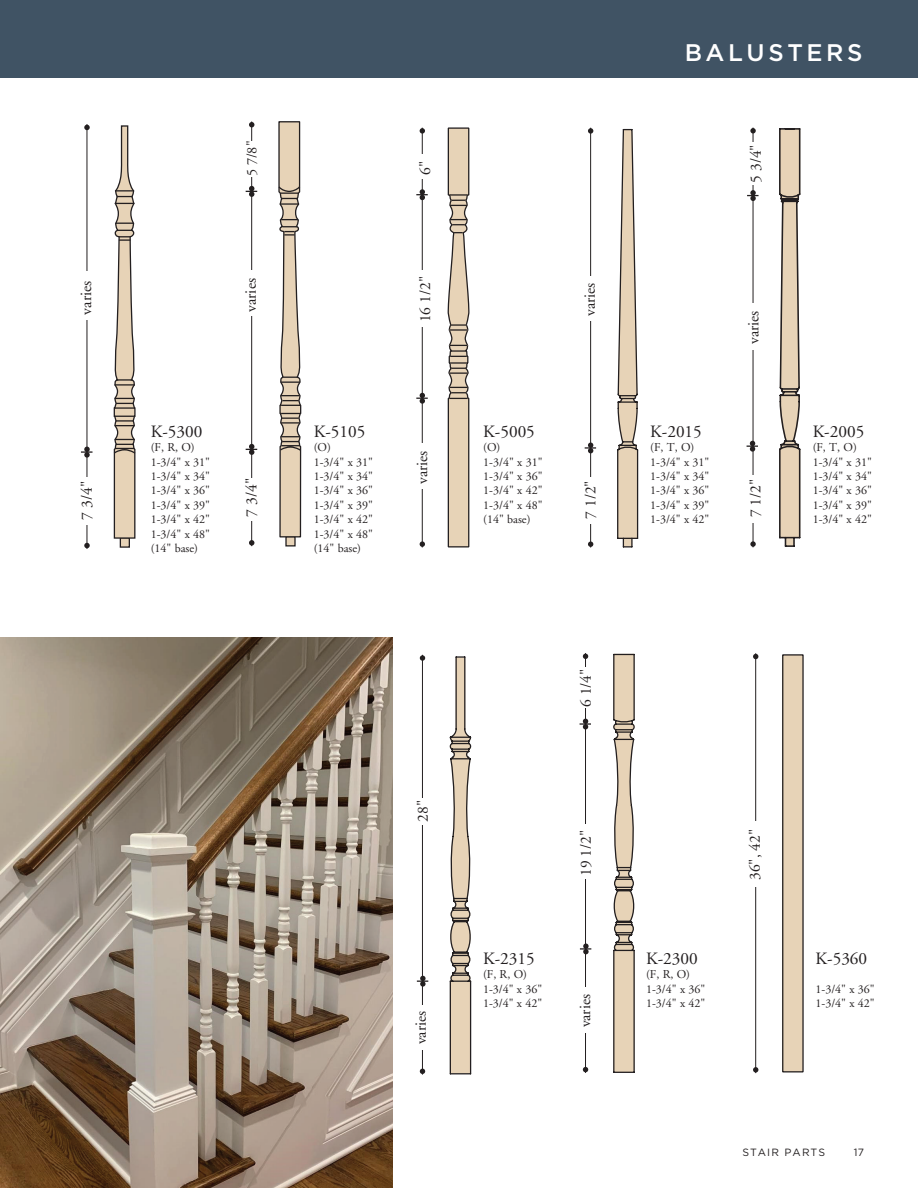
<style>
.page{position:relative;width:918px;height:1188px;background:#fff}
.page>*{position:absolute;margin:0;border:0;box-sizing:border-box;transform-origin:0 0}
.t1{font:500 24px "Gotham";letter-spacing:.15em;color:#fff}
.t2{font:17.25px "Adobe Garamond";color:#231f20}
.t3{font:15.6px "Adobe Garamond";color:#231f20}
.t4{font:15.45px "Adobe Garamond";color:#231f20}
.t5{font:14.4px "Adobe Garamond";color:#231f20}
.t6{font:12px/14.4px "Adobe Garamond";color:#231f20}
.t7{font:10.5px "Gotham";letter-spacing:.1em;color:#231f20}
</style>
<div class="page">
<div style="left:0;top:0;width:918px;height:78px;background:#405364"></div>
<hr style="left:422px;top:128px;width:1px;height:419px;background:#231f20">
<svg style="left:420px;top:541px;width:5px;height:6px"></svg>
<svg style="left:420px;top:128px;width:5px;height:6px"></svg>
<div style="left:403px;top:270px;width:38px;height:57px;background:#fff"></div>
<div style="left:401px;top:444px;width:37px;height:45px;background:#fff"></div>
<svg style="left:417px;top:393px;width:10px;height:11px"></svg>
<div style="left:404px;top:154px;width:37px;height:25px;background:#fff"></div>
<svg style="left:417px;top:189px;width:10px;height:11px"></svg>
<svg style="left:447px;top:127px;width:22px;height:421px;background:#d4c4af"></svg>
<hr style="left:753px;top:128px;width:1px;height:419px;background:#231f20">
<svg style="left:750px;top:541px;width:6px;height:6px"></svg>
<svg style="left:750px;top:128px;width:6px;height:5px"></svg>
<div style="left:734px;top:303px;width:37px;height:47px;background:#fff"></div>
<div style="left:734px;top:475px;width:38px;height:47px;background:#fff"></div>
<svg style="left:747px;top:441px;width:10px;height:11px"></svg>
<div style="left:734px;top:142px;width:38px;height:42px;background:#fff"></div>
<svg style="left:748px;top:190px;width:10px;height:11px"></svg>
<svg style="left:779px;top:128px;width:21px;height:419px;background:#c6b7a3"></svg>
<hr style="left:422px;top:655px;width:1px;height:419px;background:#231f20">
<svg style="left:420px;top:1069px;width:5px;height:5px"></svg>
<svg style="left:420px;top:655px;width:5px;height:6px"></svg>
<div style="left:403px;top:798px;width:38px;height:26px;background:#fff"></div>
<div style="left:401px;top:1005px;width:38px;height:45px;background:#fff"></div>
<svg style="left:418px;top:976px;width:10px;height:11px"></svg>
<svg style="left:449px;top:656px;width:22px;height:418px"></svg>
<hr style="left:585px;top:654px;width:1px;height:418px;background:#231f20">
<svg style="left:583px;top:1067px;width:5px;height:5px"></svg>
<svg style="left:583px;top:654px;width:5px;height:5px"></svg>
<div style="left:566px;top:824px;width:38px;height:55px;background:#fff"></div>
<div style="left:564px;top:988px;width:38px;height:45px;background:#fff"></div>
<svg style="left:581px;top:943px;width:10px;height:11px"></svg>
<div style="left:567px;top:667px;width:37px;height:41px;background:#fff"></div>
<svg style="left:580px;top:719px;width:10px;height:10px"></svg>
<svg style="left:613px;top:653px;width:22px;height:420px;background:#c8b9a6"></svg>
<hr style="left:755px;top:654px;width:1px;height:419px;background:#231f20">
<svg style="left:753px;top:1067px;width:5px;height:6px"></svg>
<svg style="left:753px;top:654px;width:5px;height:5px"></svg>
<div style="left:737px;top:821px;width:37px;height:66px;background:#fff"></div>
<div style="left:783px;top:655px;width:20px;height:417px;background:#e7d3b7"></div>
<div style="left:782px;top:654px;width:22px;height:418px;border:1px solid #231f20"></div>
<hr style="left:590px;top:128px;width:1px;height:419px;background:#231f20">
<svg style="left:588px;top:542px;width:5px;height:5px"></svg>
<svg style="left:588px;top:128px;width:5px;height:6px"></svg>
<div style="left:572px;top:277px;width:37px;height:44px;background:#fff"></div>
<div style="left:569px;top:478px;width:38px;height:46px;background:#fff"></div>
<svg style="left:585px;top:443px;width:10px;height:10px"></svg>
<svg style="left:617px;top:128px;width:21px;height:420px"></svg>
<img style="left:0;top:637px;width:392px;height:551px">
<hr style="left:87px;top:125px;width:1px;height:423px;background:#231f20">
<svg style="left:84px;top:543px;width:6px;height:5px"></svg>
<svg style="left:84px;top:125px;width:6px;height:5px"></svg>
<div style="left:68px;top:272px;width:38px;height:48px;background:#fff"></div>
<div style="left:65px;top:477px;width:38px;height:47px;background:#fff"></div>
<svg style="left:82px;top:447px;width:10px;height:11px"></svg>
<div style="left:120px;top:538px;width:9px;height:9px;background:#e7d3b7"></div>
<div style="left:120px;top:537px;width:10px;height:11px;border:1px solid #231f20"></div>
<svg style="left:113px;top:125px;width:23px;height:414px"></svg>
<hr style="left:251px;top:122px;width:1px;height:424px;background:#231f20">
<svg style="left:249px;top:540px;width:5px;height:6px"></svg>
<svg style="left:249px;top:122px;width:5px;height:5px"></svg>
<div style="left:232px;top:270px;width:38px;height:46px;background:#fff"></div>
<div style="left:230px;top:478px;width:38px;height:43px;background:#fff"></div>
<div style="left:230px;top:142px;width:38px;height:35px;background:#fff"></div>
<svg style="left:246px;top:444px;width:11px;height:11px"></svg>
<svg style="left:246px;top:186px;width:11px;height:11px"></svg>
<div style="left:286px;top:537px;width:9px;height:9px;background:#e7d3b7"></div>
<div style="left:285px;top:536px;width:11px;height:11px;border:1px solid #231f20"></div>
<svg style="left:278px;top:121px;width:23px;height:417px"></svg>
<h3 class="t3" style="left:78px;top:315px;width:35px;rotate:-90deg">varies</h3>
<h3 class="t3" style="left:78px;top:520px;width:40px;rotate:-90deg">7 3/4"</h3>
<p class="t5" style="left:244px;top:176px;width:37px;rotate:-90deg">5 7/8"</p>
<h3 class="t3" style="left:243px;top:312px;width:35px;rotate:-90deg">varies</h3>
<h2 class="t2" style="left:151px;top:422px;width:53px">K-5300</h2>
<p class="t6" style="left:151px;top:441px;width:61px">(F, R, O)<br>1-3/4" x 31"<br>1-3/4" x 34"<br>1-3/4" x 36"<br>1-3/4" x 39"<br>1-3/4" x 42"<br>1-3/4" x 48" (14" base)</p>
<h3 class="t3" style="left:243px;top:517px;width:40px;rotate:-90deg">7 3/4"</h3>
<h2 class="t2" style="left:314px;top:422px;width:53px">K-5105</h2>
<p class="t6" style="left:314px;top:441px;width:61px">(O)<br>1-3/4" x 31"<br>1-3/4" x 34"<br>1-3/4" x 36"<br>1-3/4" x 39"<br>1-3/4" x 42"<br>1-3/4" x 48" (14" base)</p>
<p class="t4" style="left:417px;top:175px;width:15px;rotate:-90deg">6"</p>
<p class="t4" style="left:417px;top:322px;width:48px;rotate:-90deg">16 1/2"</p>
<p class="t4" style="left:414px;top:484px;width:35px;rotate:-90deg">varies</p>
<p class="t4" style="left:415px;top:822px;width:23px;rotate:-90deg">28"</p>
<p class="t4" style="left:413px;top:1044px;width:35px;rotate:-90deg">varies</p>
<p class="t4" style="left:582px;top:316px;width:35px;rotate:-90deg">varies</p>
<h2 class="t2" style="left:483px;top:422px;width:53px">K-5005</h2>
<p class="t6" style="left:483px;top:441px;width:61px">(O)<br>1-3/4" x 31"<br>1-3/4" x 36"<br>1-3/4" x 42"<br>1-3/4" x 48" (14" base)</p>
<p class="t4" style="left:582px;top:519px;width:40px;rotate:-90deg">7 1/2"</p>
<h1 class="t1" style="left:685px;top:37px;width:179px">BALUSTERS</h1>
<p class="t4" style="left:748px;top:183px;width:40px;rotate:-90deg">5 3/4"</p>
<h2 class="t2" style="left:650px;top:422px;width:53px">K-2015</h2>
<p class="t6" style="left:650px;top:441px;width:61px">(F, T, O)<br>1-3/4" x 31"<br>1-3/4" x 34"<br>1-3/4" x 36"<br>1-3/4" x 39"<br>1-3/4" x 42"</p>
<p class="t4" style="left:745px;top:344px;width:35px;rotate:-90deg">varies</p>
<p class="t4" style="left:747px;top:517px;width:40px;rotate:-90deg">7 1/2"</p>
<h2 class="t2" style="left:813px;top:422px;width:53px">K-2005</h2>
<p class="t6" style="left:813px;top:441px;width:61px">(F, T, O)<br>1-3/4" x 31"<br>1-3/4" x 34"<br>1-3/4" x 36"<br>1-3/4" x 39"<br>1-3/4" x 42"</p>
<p class="t4" style="left:578px;top:707px;width:40px;rotate:-90deg">6 1/4"</p>
<h2 class="t2" style="left:483px;top:949px;width:53px">K-2315</h2>
<p class="t6" style="left:483px;top:967px;width:61px">(F, R, O)<br>1-3/4" x 36"<br>1-3/4" x 42"</p>
<p class="t4" style="left:578px;top:876px;width:48px;rotate:-90deg">19 1/2"</p>
<p class="t4" style="left:577px;top:1027px;width:35px;rotate:-90deg">varies</p>
<h2 class="t2" style="left:646px;top:949px;width:53px">K-2300</h2>
<p class="t6" style="left:646px;top:967px;width:61px">(F, R, O)<br>1-3/4" x 36"<br>1-3/4" x 42"</p>
<p class="t4" style="left:747px;top:880px;width:53px;rotate:-90deg">36", 42"</p>
<h2 class="t2" style="left:816px;top:949px;width:53px">K-5360</h2>
<p class="t6" style="left:816px;top:982px;width:61px">1-3/4" x 36"<br>1-3/4" x 42"</p>
<p class="t7" style="left:742px;top:1145px;width:84px">STAIR PARTS</p>
<p class="t7" style="left:854px;top:1145px;width:12px">17</p>
</div>
